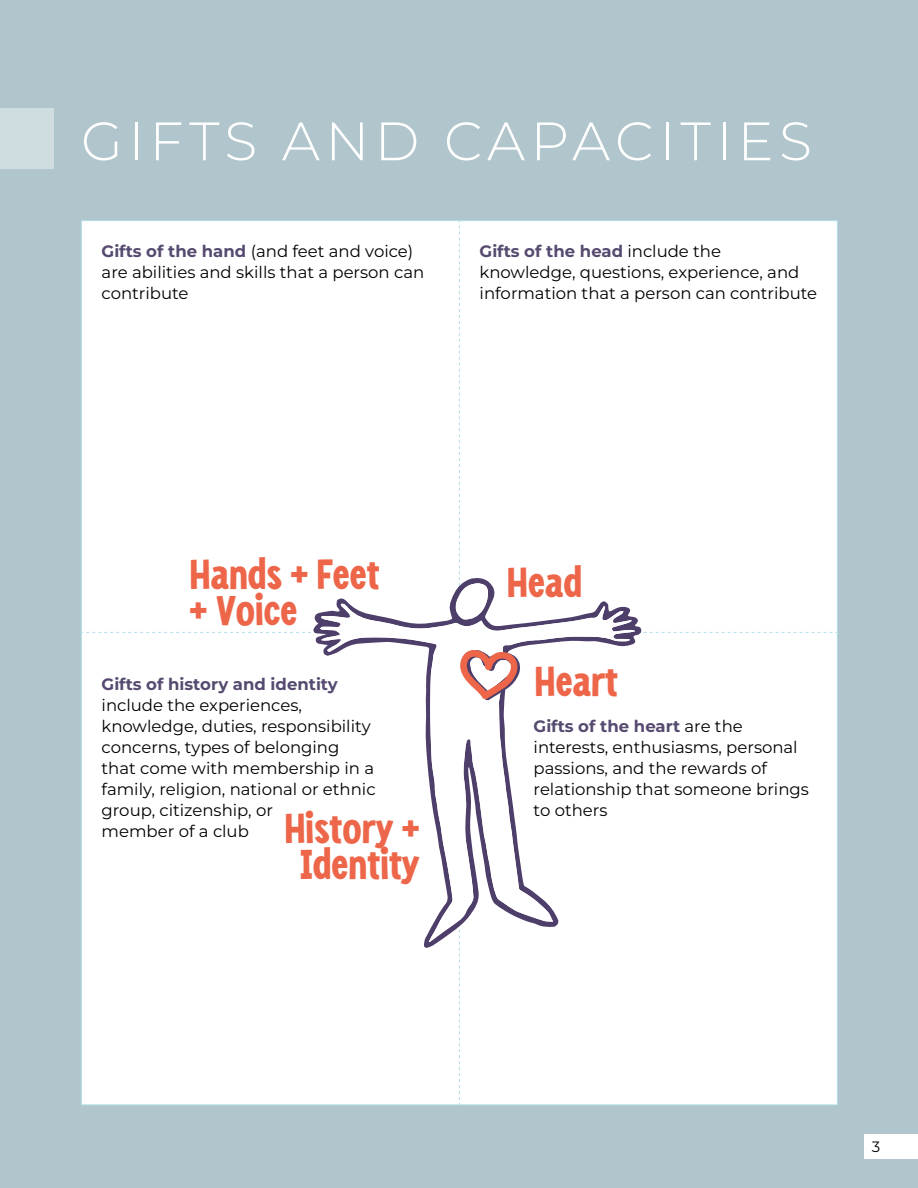
<style>
.page{position:relative;width:918px;height:1188px;background:#b1c6cc}
.page>*{position:absolute;margin:0;border:0;box-sizing:border-box;transform-origin:0 0}
.t1{font:300 54px "Montserrat";letter-spacing:.1em;color:#fff}
.t2{font:42px/36px "Mangaka";color:#ed6649;text-align:center}
.t3{font:16.5px/21px "Montserrat";color:#000}
.t4{font:15px "Montserrat";color:#000}
.s1{font-weight:700;color:#574a70}
</style>
<div class="page">
<hr style="left:81px;top:220px;width:378px;height:1px;background:#b0dee8">
<hr style="left:81px;top:221px;width:1px;height:411px;background:#b0dee8">
<hr style="left:459px;top:220px;width:379px;height:1px;background:#b0dee8">
<hr style="left:837px;top:221px;width:1px;height:411px;background:#b0dee8">
<hr style="left:81px;top:632px;width:1px;height:473px;background:#b0dee8">
<hr style="left:837px;top:632px;width:1px;height:473px;background:#b0dee8">
<hr style="left:81px;top:1105px;width:378px;height:1px;background:#b0dee8">
<hr style="left:459px;top:1105px;width:379px;height:1px;background:#b0dee8">
<div style="left:0;top:108px;width:54px;height:61px;background:#d0dde0"></div>
<div style="left:82px;top:221px;width:755px;height:884px;background:#fff"></div>
<div style="left:864px;top:1134px;width:54px;height:24px;background:#fff"></div>
<p class="t1" style="left:81px;top:105px;width:732px">GIFTS AND CAPACITIES</p>
<p class="t3" style="left:102px;top:240px;width:324px"><span class="s1">Gifts of the hand</span> (and feet and voice) are abilities and skills that a person can contribute</p>
<p class="t3" style="left:480px;top:240px;width:339px"><span class="s1">Gifts of the head</span> include the knowledge, questions, experience, and information that a person can contribute</p>
<p class="t2" style="left:189px;top:558px;width:192px;text-align:left">Hands + Feet + Voice</p>
<p class="t3" style="left:102px;top:673px;width:276px"><span class="s1">Gifts of history and identity </span>include the experiences, knowledge, duties, responsibility concerns, types of belonging that come with membership in a family, religion, national or ethnic group, citizenship, or<br>member of a club</p>
<p class="t2" style="left:284px;top:811px;width:137px">History +<br>Identity</p>
<p class="t2" style="left:507px;top:565px;width:77px">Head</p>
<p class="t2" style="left:534px;top:664px;width:85px">Heart</p>
<p class="t3" style="left:534px;top:715px;width:277px"><span class="s1">Gifts of the heart</span> are the interests, enthusiasms, personal passions, and the rewards of relationship that someone brings to others</p>
<p class="t4" style="left:872px;top:1136px;width:10px">3</p>
</div>
